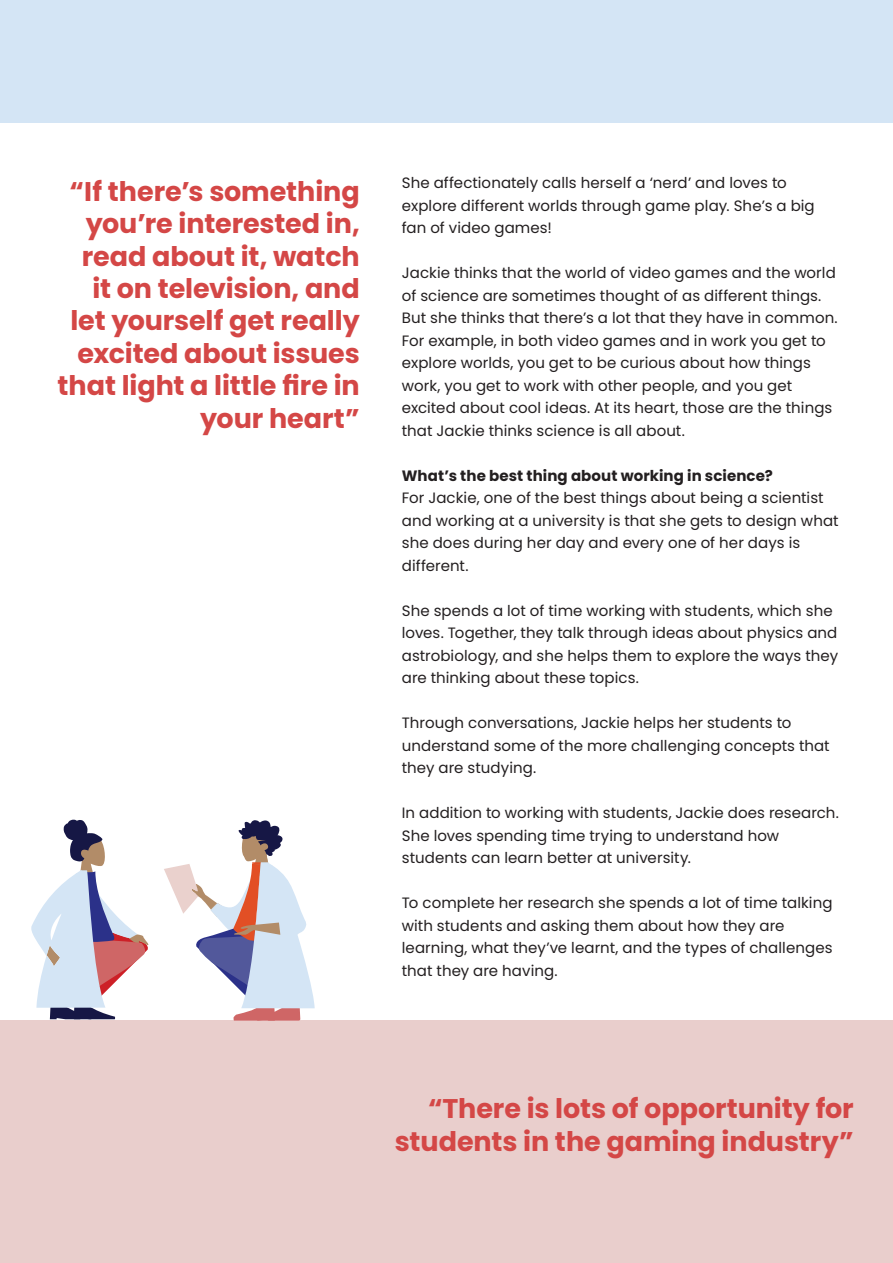
<style>
.page{position:relative;width:893px;height:1263px;background:#fff}
.page>*{position:absolute;margin:0;border:0;box-sizing:border-box;transform-origin:0 0}
.t1{font:700 27px/32.4px "Poppins";letter-spacing:-.005em;color:#d44746;text-align:right}
.t2{font:15px/22.5px "Poppins";letter-spacing:.005em;color:#231f20}
.t3{font:700 15px "Poppins";letter-spacing:.005em;color:#231f20}
</style>
<div class="page">
<div style="left:0;top:1020px;width:893px;height:243px;background:#e9cecc"></div>
<div style="left:0;top:0;width:893px;height:122px;background:#d4e5f5"></div>
<svg style="left:31px;top:820px;width:118px;height:199px"></svg>
<svg style="left:164px;top:820px;width:151px;height:200px"></svg>
<h1 class="t1" style="left:58px;top:175px;width:304px">“If there’s something you’re interested in, read about it, watch it on television, and let yourself get really excited about issues that light a little fire in your heart”</h1>
<p class="t2" style="left:402px;top:172px;width:414px">She affectionately calls herself a ‘nerd’ and loves to explore different worlds through game play. She’s a big fan of video games!</p>
<p class="t2" style="left:402px;top:262px;width:437px">Jackie thinks that the world of video games and the world of science are sometimes thought of as different things.<br>But she thinks that there’s a lot that they have in common.<br>For example, in both video games and in work you get to explore worlds, you get to be curious about how things work, you get to work with other people, and you get excited about cool ideas. At its heart, those are the things that Jackie thinks science is all about.</p>
<p class="t3" style="left:402px;top:467px;width:372px">What’s the best thing about working in science?</p>
<p class="t2" style="left:402px;top:487px;width:438px">For Jackie, one of the best things about being a scientist and working at a university is that she gets to design what she does during her day and every one of her days is different.</p>
<p class="t2" style="left:402px;top:599px;width:438px">She spends a lot of time working with students, which she loves. Together, they talk through ideas about physics and astrobiology, and she helps them to explore the ways they are thinking about these topics.</p>
<p class="t2" style="left:402px;top:712px;width:429px">Through conversations, Jackie helps her students to understand some of the more challenging concepts that they are studying.</p>
<p class="t2" style="left:402px;top:802px;width:439px">In addition to working with students, Jackie does research.<br>She loves spending time trying to understand how students can learn better at university.</p>
<p class="t2" style="left:402px;top:892px;width:432px">To complete her research she spends a lot of time talking with students and asking them about how they are learning, what they’ve learnt, and the types of challenges that they are having.</p>
<h1 class="t1" style="left:395px;top:1093px;width:461px">“There is lots of opportunity for students in the gaming industry”</h1>
</div>
